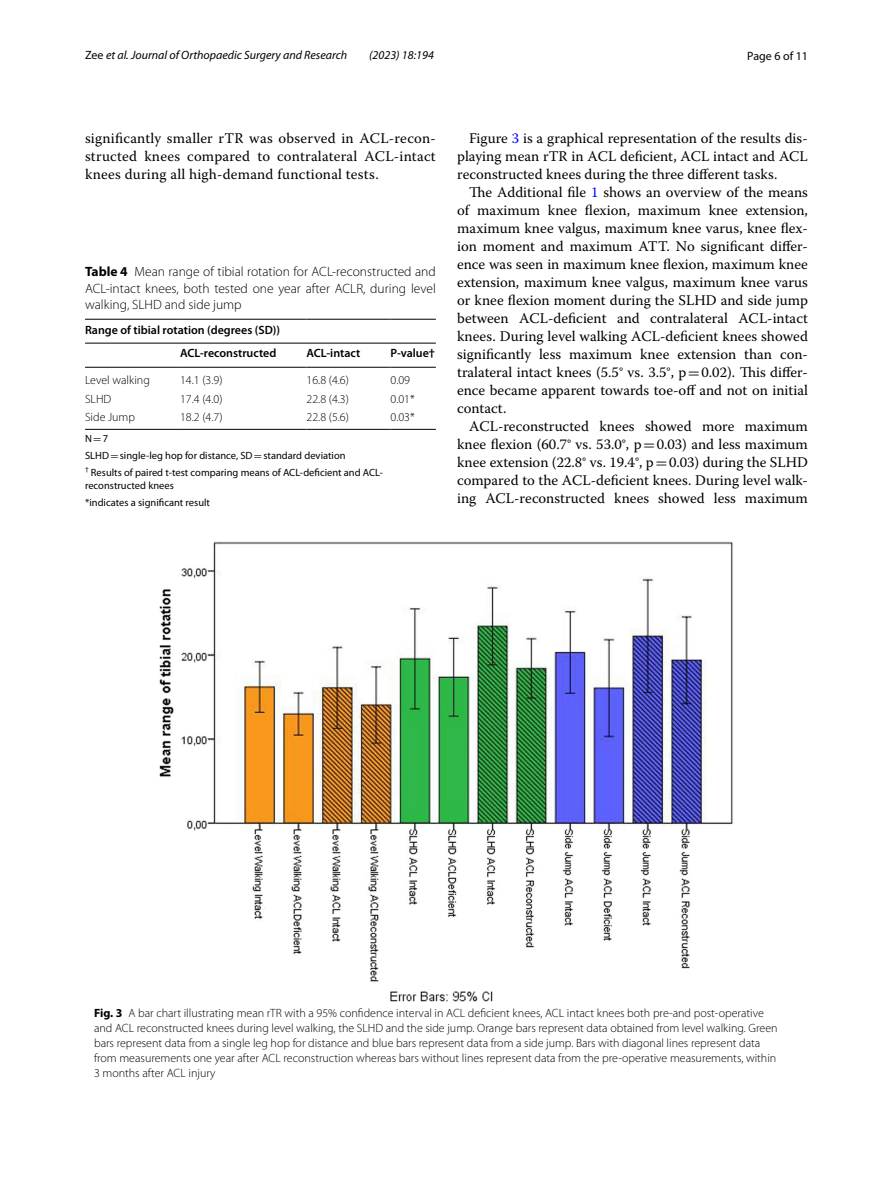
<style>
.page{position:relative;width:893px;height:1187px;background:#fff}
.page>*{position:absolute;margin:0;border:0;box-sizing:border-box;transform-origin:0 0}
.t1{font:14.7px/18px "Warnock Pro";color:#000;text-align:justify}
.t2{font:300 13.5px/16.5px "Myriad Pro";color:#000;text-align:justify}
.t3{font:300 12px/15px "Myriad Pro";color:#000}
.t4{font:600 12px/23.9px "Myriad Pro";color:#000}
.t5{font:italic 12px "Myriad Pro";color:#000}
.t6{font:12px "Myriad Pro";color:#000}
.t7{font:10.5px/17px "Myriad Pro";color:#000}
.s1{font-style:normal}
.s2{color:#00f}
.s3{font-family:"MTSY"}
.s4{font-weight:700}
</style>
<div class="page">
<hr style="left:85px;top:319px;width:95px;height:1px;background:#000">
<hr style="left:180px;top:319px;width:126px;height:1px;background:#000">
<hr style="left:306px;top:319px;width:84px;height:1px;background:#000">
<hr style="left:390px;top:319px;width:46px;height:1px;background:#000">
<hr style="left:85px;top:367px;width:95px;height:1px;background:#000">
<hr style="left:180px;top:367px;width:126px;height:1px;background:#000">
<hr style="left:306px;top:367px;width:84px;height:1px;background:#000">
<hr style="left:390px;top:367px;width:46px;height:1px;background:#000">
<hr style="left:85px;top:429px;width:95px;height:1px;background:#000">
<hr style="left:180px;top:429px;width:126px;height:1px;background:#000">
<hr style="left:306px;top:429px;width:84px;height:1px;background:#000">
<hr style="left:390px;top:429px;width:46px;height:1px;background:#000">
<hr style="left:85px;top:343px;width:351px;height:1px;background:#000">
<img style="left:159px;top:541px;width:574px;height:460px">
<p class="t5" style="left:85px;top:48px;width:264px"><span class="s1">Zee</span> et al. Journal of Orthopaedic Surgery and Research</p>
<p class="t5" style="left:369px;top:48px;width:66px">(2023) 18:194</p>
<p class="t6" style="left:747px;top:48px;width:62px">Page 6 of 11</p>
<p class="t1" style="left:85px;top:128px;width:352px">significantly smaller rTR was observed in ACL-recon&shy;structed knees compared to contralateral ACL-intact knees during all high-demand functional tests.</p>
<p class="t1" style="left:457px;top:128px;width:352px;text-indent:12px">Figure <span class="s2">3</span> is a graphical representation of the results dis&shy;playing mean rTR in ACL deficient, ACL intact and ACL reconstructed knees during the three different tasks.</p>
<p class="t1" style="left:457px;top:182px;width:352px;text-indent:12px">The Additional file <span class="s2">1</span> shows an overview of the means of maximum knee flexion, maximum knee extension, maximum knee valgus, maximum knee varus, knee flex&shy;ion moment and maximum ATT. No significant differ&shy;ence was seen in maximum knee flexion, maximum knee extension, maximum knee valgus, maximum knee varus or knee flexion moment during the SLHD and side jump between ACL-deficient and contralateral ACL-intact knees. During level walking ACL-deficient knees showed significantly less maximum knee extension than con&shy;tralateral intact knees (5.5° vs. 3.5°, p<span class="s3">=</span>0.02). This differ&shy;ence became apparent towards toe-off and not on initial contact.</p>
<p class="t1" style="left:457px;top:416px;width:352px;text-indent:12px">ACL-reconstructed knees showed more maximum knee flexion (60.7° vs. 53.0°, p<span class="s3">=</span>0.03) and less maximum knee extension (22.8° vs. 19.4°, p<span class="s3">=</span>0.03) during the SLHD compared to the ACL-deficient knees. During level walk&shy;ing ACL-reconstructed knees showed less maximum</p>
<p class="t2" style="left:85px;top:264px;width:352px"><span class="s4">Table 4</span> Mean range of tibial rotation for ACL-reconstructed and ACL-intact knees, both tested one year after ACLR, during level walking, SLHD and side jump</p>
<p class="t4" style="left:180px;top:317px;width:101px;text-indent:-95px">Range of tibial rotation (degrees (SD))<br>ACL-reconstructed</p>
<p class="t4" style="left:306px;top:341px;width:55px">ACL-intact</p>
<p class="t4" style="left:390px;top:341px;width:46px">P-value†</p>
<p class="t3" style="left:85px;top:373px;width:66px">Level walking</p>
<p class="t3" style="left:180px;top:373px;width:44px">14.1 (3.9)</p>
<p class="t3" style="left:307px;top:373px;width:44px">16.8 (4.6)</p>
<p class="t3" style="left:390px;top:373px;width:21px">0.09</p>
<p class="t3" style="left:85px;top:391px;width:28px">SLHD</p>
<p class="t3" style="left:180px;top:391px;width:44px">17.4 (4.0)</p>
<p class="t3" style="left:307px;top:391px;width:44px">22.8 (4.3)</p>
<p class="t3" style="left:390px;top:391px;width:26px">0.01*</p>
<p class="t3" style="left:85px;top:409px;width:52px">Side Jump</p>
<p class="t3" style="left:180px;top:409px;width:44px">18.2 (4.7)</p>
<p class="t3" style="left:307px;top:409px;width:44px">22.8 (5.6)</p>
<p class="t3" style="left:390px;top:409px;width:26px">0.03*</p>
<p class="t7" style="left:85px;top:430px;width:299px">N<span class="s3">=</span>7<br>SLHD<span class="s3">=</span>single-leg hop for distance, SD<span class="s3">=</span>standard deviation<br><sup>†</sup> Results of paired t-test comparing means of ACL-deficient and ACL-</p>
<p class="t7" style="left:85px;top:476px;width:127px">reconstructed knees *indicates a significant result</p>
<p class="t3" style="left:94px;top:1005px;width:685px"><span class="s4">Fig. 3</span> A bar chart illustrating mean rTR with a 95% confidence interval in ACL deficient knees, ACL intact knees both pre-and post-operative and ACL reconstructed knees during level walking, the SLHD and the side jump. Orange bars represent data obtained from level walking. Green bars represent data from a single leg hop for distance and blue bars represent data from a side jump. Bars with diagonal lines represent data from measurements one year after ACL reconstruction whereas bars without lines represent data from the pre-operative measurements, within 3 months after ACL injury</p>
</div>
